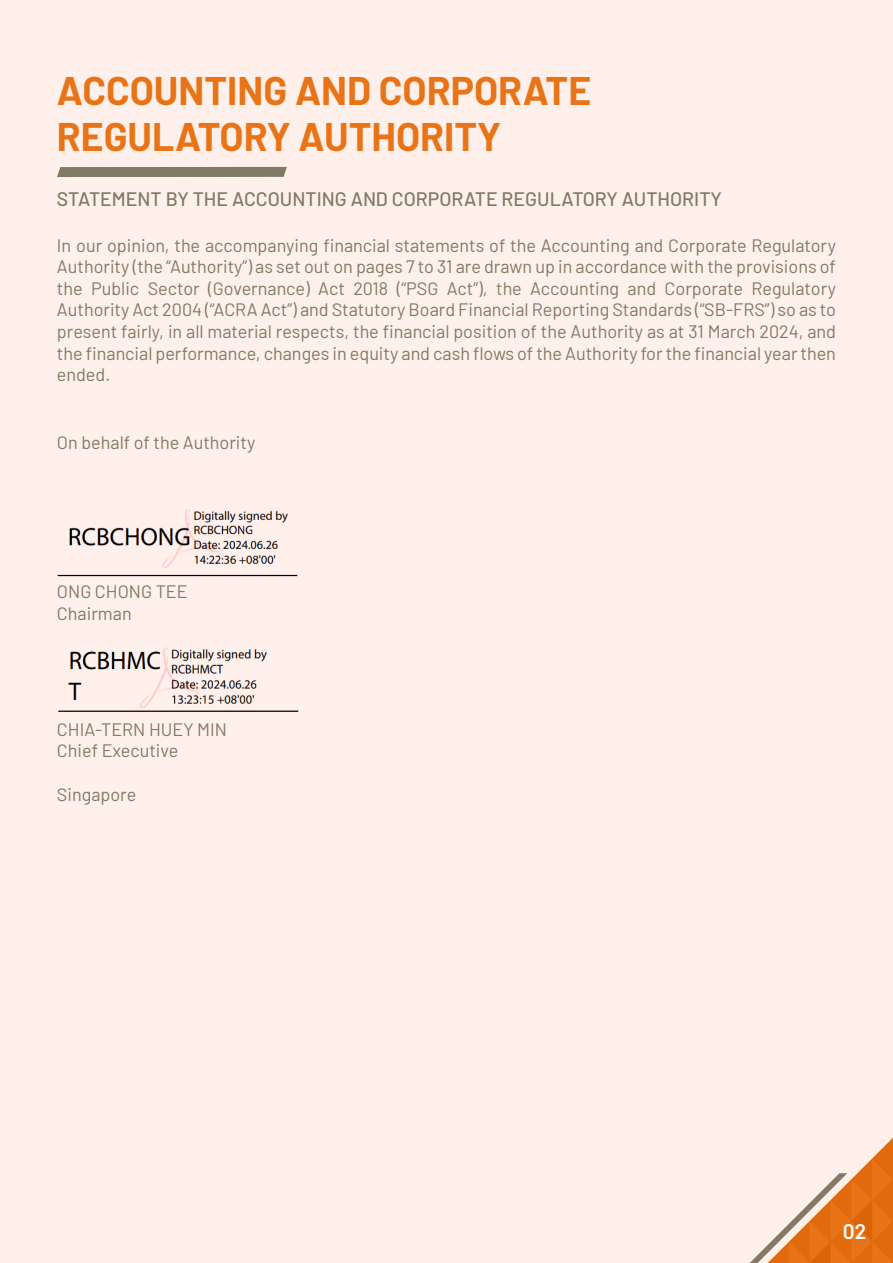
<style>
.page{position:relative;width:893px;height:1263px;background:#fff0eb}
.page>*{position:absolute;margin:0;border:0;box-sizing:border-box;transform-origin:0 0}
.t1{font:700 39px/46.8px "Barlow";color:#e87417}
.t2{font:600 21px "Barlow";color:#fff}
.t3{font:500 19.5px "Barlow";color:#817a65}
.t4{font:18px/21.6px "Barlow";color:#817a65}
</style>
<div class="page">
<svg style="left:750px;top:1138px;width:143px;height:125px"></svg>
<div style="left:57px;top:167px;width:230px;height:10px;background:#817a65"></div>
<img style="left:58px;top:647px;width:241px;height:65px">
<img style="left:57px;top:509px;width:241px;height:68px">
<h1 class="t1" style="left:57px;top:64px;width:536px">ACCOUNTING AND CORPORATE<br>REGULATORY AUTHORITY</h1>
<p class="t3" style="left:57px;top:184px;width:666px">STATEMENT BY THE ACCOUNTING AND CORPORATE REGULATORY AUTHORITY</p>
<p class="t4" style="left:57px;top:233px;width:780px;text-align:justify">In our opinion, the accompanying financial statements of the Accounting and Corporate Regulatory Authority (the “Authority”) as set out on pages 7 to 31 are drawn up in accordance with the provisions of the Public Sector (Governance) Act 2018 (“PSG Act”), the Accounting and Corporate Regulatory Authority Act 2004 (“ACRA Act”) and Statutory Board Financial Reporting Standards (“SB-FRS”) so as to present fairly, in all material respects, the financial position of the Authority as at 31 March 2024, and the financial performance, changes in equity and cash flows of the Authority for the financial year then ended.</p>
<p class="t4" style="left:57px;top:430px;width:200px">On behalf of the Authority</p>
<p class="t4" style="left:57px;top:580px;width:132px">ONG CHONG TEE<br>Chairman</p>
<p class="t4" style="left:57px;top:717px;width:171px">CHIA-TERN HUEY MIN<br>Chief Executive</p>
<p class="t4" style="left:57px;top:782px;width:81px">Singapore</p>
<p class="t2" style="left:843px;top:1216px;width:25px">02</p>
</div>
